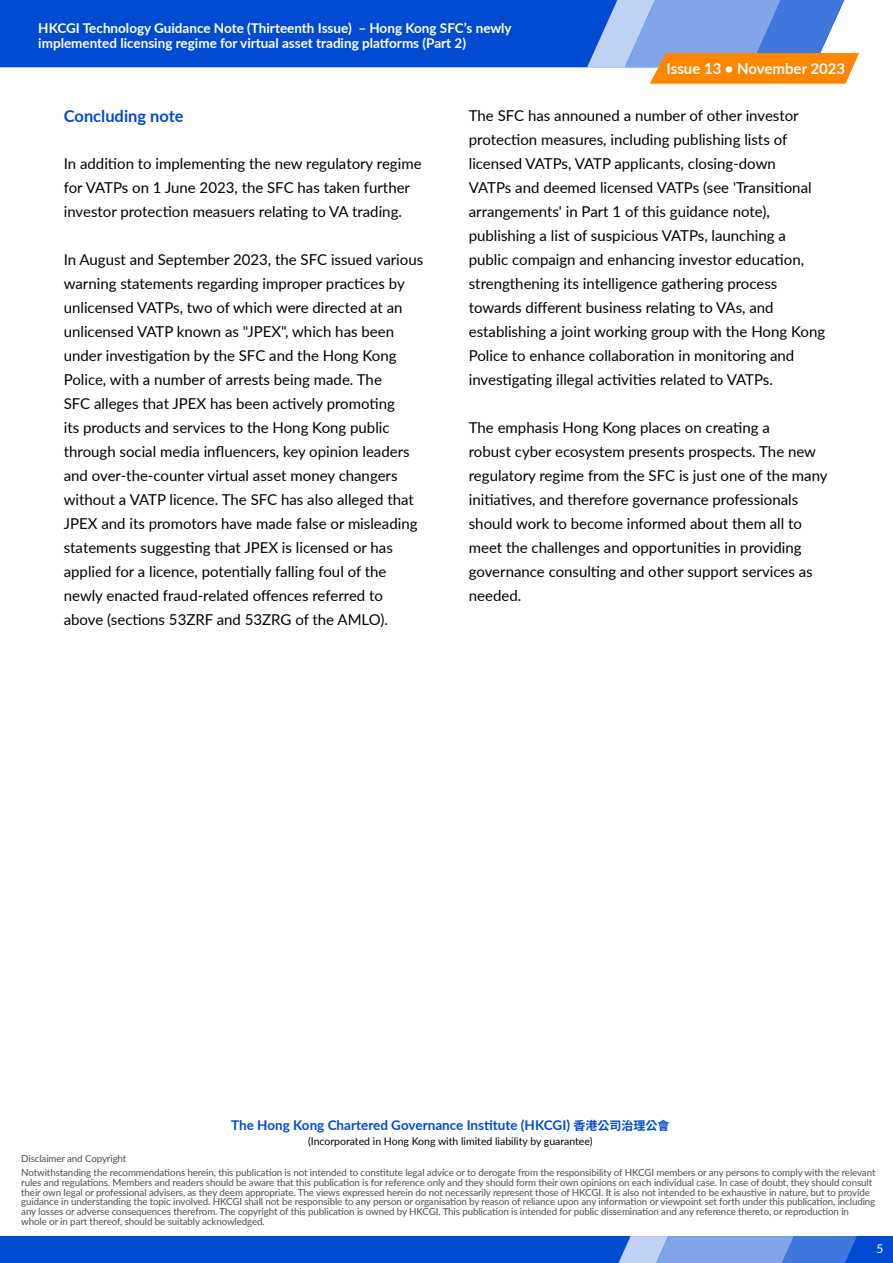
<style>
.page{position:relative;width:893px;height:1263px;background:#fff}
.page>*{position:absolute;margin:0;border:0;box-sizing:border-box;transform-origin:0 0}
.t1{font:700 16.5px "Lato";color:#004bd2}
.t2{font:15px/24px "Lato";color:#000}
.t3{font:700 15px "Lato";color:#fff}
.t4{font:700 13.5px/15px "Lato";color:#fff}
.t5{font:700 13.5px "Lato";color:#004bd2}
.t6{font:12px "Lato";color:#fff}
.t7{font:10.5px "Lato";color:#000}
.t8{font:9.75px/9.8px "Lato";letter-spacing:-.01em;color:#4d4d4d}
.s1{font-family:"Noto Sans CJ Ktc";font-size:12px}
</style>
<div class="page">
<div style="left:0;top:1236px;width:893px;height:27px;background:#004bd2"></div>
<svg style="left:618px;top:1236px;width:239px;height:27px;background:#719be6"></svg>
<div style="left:0;top:0;width:587px;height:67px;background:#004bd2"></div>
<svg style="left:587px;top:0;width:272px;height:84px;background:#a8a1ad"></svg>
<p class="t4" style="left:38px;top:20px;width:475px">HKCGI Technology Guidance Note (Thirteenth Issue) – Hong Kong SFC’s newly implemented licensing regime for virtual asset trading platforms (Part 2)</p>
<p class="t3" style="left:666px;top:58px;width:180px">Issue 13 • November 2023</p>
<p class="t1" style="left:64px;top:104px;width:121px">Concluding note</p>
<p class="t2" style="left:64px;top:151px;width:359px">In addition to implementing the new regulatory regime for VATPs on 1 June 2023, the SFC has taken further investor protection measuers relating to VA trading.</p>
<p class="t2" style="left:64px;top:247px;width:361px">In August and September 2023, the SFC issued various warning statements regarding improper practices by unlicensed VATPs, two of which were directed at an unlicensed VATP known as "JPEX", which has been under investigation by the SFC and the Hong Kong Police, with a number of arrests being made. The<br>SFC alleges that JPEX has been actively promoting<br>its products and services to the Hong Kong public through social media influencers, key opinion leaders and over-the-counter virtual asset money changers without a VATP licence. The SFC has also alleged that JPEX and its promotors have made false or misleading statements suggesting that JPEX is licensed or has applied for a licence, potentially falling foul of the newly enacted fraud-related offences referred to above (sections 53ZRF and 53ZRG of the AMLO).</p>
<p class="t2" style="left:469px;top:103px;width:358px">The SFC has announed a number of other investor protection measures, including publishing lists of licensed VATPs, VATP applicants, closing-down<br>VATPs and deemed licensed VATPs (see 'Transitional arrangements' in Part 1 of this guidance note), publishing a list of suspicious VATPs, launching a public compaign and enhancing investor education, strengthening its intelligence gathering process towards different business relating to VAs, and establishing a joint working group with the Hong Kong Police to enhance collaboration in monitoring and investigating illegal activities related to VATPs.</p>
<p class="t2" style="left:469px;top:415px;width:360px">The emphasis Hong Kong places on creating a<br>robust cyber ecosystem presents prospects. The new regulatory regime from the SFC is just one of the many initiatives, and therefore governance professionals should work to become informed about them all to meet the challenges and opportunities in providing governance consulting and other support services as needed.</p>
<p class="t5" style="left:231px;top:1115px;width:440px">The Hong Kong Chartered Governance Institute (HKCGI) <span class="s1">香港公司治理公會</span></p>
<p class="t7" style="left:308px;top:1134px;width:286px">(Incorporated in Hong Kong with limited liability by guarantee)</p>
<p class="t8" style="left:21px;top:1151px;width:856px;line-height:14px">Disclaimer and Copyright<br>Notwithstanding the recommendations herein, this publication is not intended to constitute legal advice or to derogate from the responsibility of HKCGI members or any persons to comply with the relevant</p>
<p class="t8" style="left:21px;top:1177px;width:856px">rules and regulations. Members and readers should be aware that this publication is for reference only and they should form their own opinions on each individual case. In case of doubt, they should consult their own legal or professional advisers, as they deem appropriate. The views expressed herein do not necessarily represent those of HKCGI. It is also not intended to be exhaustive in nature, but to provide guidance in understanding the topic involved. HKCGI shall not be responsible to any person or organisation by reason of reliance upon any information or viewpoint set forth under this publication, including any losses or adverse consequences therefrom. The copyright of this publication is owned by HKCGI. This publication is intended for public dissemination and any reference thereto, or reproduction in whole or in part thereof, should be suitably acknowledged.</p>
<p class="t6" style="left:876px;top:1240px;width:8px">5</p>
</div>
